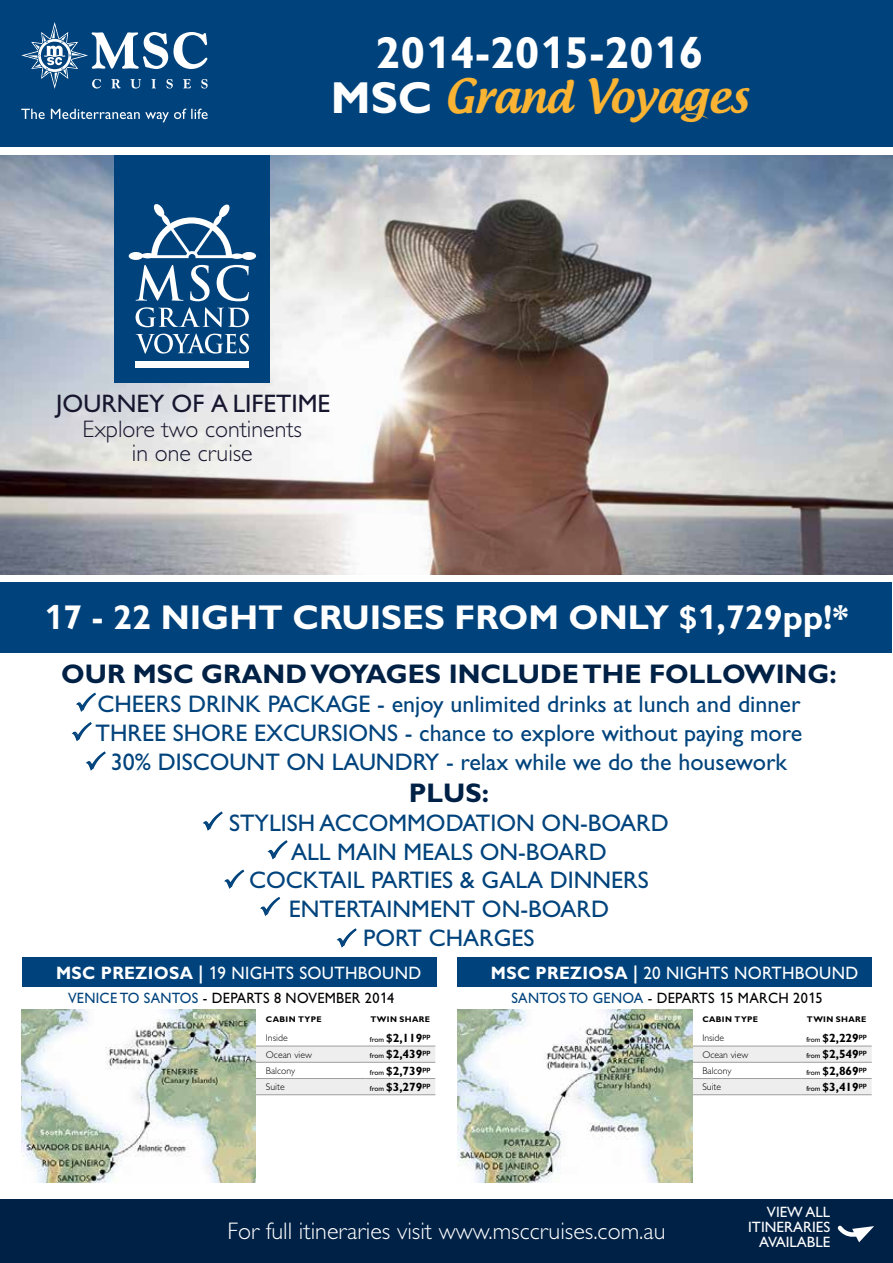
<style>
.page{position:relative;width:893px;height:1263px;background:#fff}
.page>*{position:absolute;margin:0;border:0;box-sizing:border-box;transform-origin:0 0}
.t1{font:500 45px "Androgyne";color:#fab332}
.t2{font:700 45px "MSCGS Std";color:#fff}
.t3{font:700 34.5px "MSCGS Std";color:#fff}
.t4{font:700 27px "MSCGS Std";color:#002146}
.t5{font:25.35px "MSCGS Std";color:#17162f}
.t6{font:24px/28.8px "MSCGS Std";color:#00437c;text-align:center}
.t7{font:300 24px "MSCGS Std";color:#fff}
.t8{font:300 24px/24px "MSCGS Std";color:#17162f;text-align:center}
.t9{font:700 18px "MSCGS Std";letter-spacing:.02em;color:#fff;scale:.95 1}
.t10{font:18px "MSCGS Std";letter-spacing:.02em;color:#fff;scale:.95 1}
.t11{font:15px "MSCGS Std";letter-spacing:.02em;color:#00437c;scale:.95 1}
.t12{font:15px/15px "MSCGS Std";color:#fff;text-align:right}
.t13{font:15px "MSCGS Std";letter-spacing:.02em;color:#000;scale:.95 1}
.t14{font:700 12px "Gill Sans Std";color:#000}
.t15{font:300 9.75px "MSCGS Std";color:#000}
.t16{font:700 8.25px "Gill Sans Std";letter-spacing:.045em;color:#000}
.s1{font-family:"MSCGS Std";font-weight:700;color:#fff}
.s2{font-family:"Gill Sans Std"}
.s3{font-weight:400}
.s4{font-family:"MSCGS Std";font-weight:400;font-size:7.35px}
.s5{color:#000}
</style>
<div class="page">
<div style="left:0;top:0;width:893px;height:147px;background:#00437c"></div>
<img style="left:0;top:155px;width:893px;height:419px">
<div style="left:1px;top:583px;width:891px;height:70px;background:#00437c"></div>
<svg style="left:21px;top:22px;width:187px;height:67px"></svg>
<svg style="left:21px;top:108px;width:187px;height:14px"></svg>
<div style="left:0;top:1199px;width:893px;height:64px;background:#002146"></div>
<div style="left:115px;top:155px;width:155px;height:228px;background:#00437c"></div>
<div style="left:135px;top:361px;width:114px;height:6px;background:#fff"></div>
<svg style="left:136px;top:307px;width:113px;height:20px"></svg>
<svg style="left:136px;top:334px;width:113px;height:20px"></svg>
<svg style="left:129px;top:204px;width:127px;height:97px"></svg>
<svg style="left:692px;top:1030px;width:180px;height:64px"></svg>
<hr style="left:692px;top:1046px;width:110px;height:1px;background:#9e9e9d">
<hr style="left:692px;top:1062px;width:110px;height:1px;background:#9e9e9d">
<hr style="left:692px;top:1078px;width:110px;height:1px;background:#9e9e9d">
<hr style="left:692px;top:1094px;width:110px;height:1px;background:#9e9e9d">
<hr style="left:802px;top:1046px;width:70px;height:1px;background:#9e9e9d">
<hr style="left:802px;top:1062px;width:70px;height:1px;background:#9e9e9d">
<hr style="left:802px;top:1078px;width:70px;height:1px;background:#9e9e9d">
<hr style="left:802px;top:1094px;width:70px;height:1px;background:#9e9e9d">
<div style="left:458px;top:958px;width:414px;height:29px;background:#00437c"></div>
<img style="left:458px;top:1009px;width:234px;height:174px">
<div style="left:22px;top:958px;width:414px;height:29px;background:#00437c"></div>
<svg style="left:256px;top:1045px;width:179px;height:49px"></svg>
<hr style="left:256px;top:1046px;width:109px;height:1px;background:#9e9e9d">
<hr style="left:256px;top:1062px;width:109px;height:1px;background:#9e9e9d">
<hr style="left:256px;top:1078px;width:109px;height:1px;background:#9e9e9d">
<hr style="left:256px;top:1094px;width:109px;height:1px;background:#9e9e9d">
<hr style="left:365px;top:1046px;width:70px;height:1px;background:#9e9e9d">
<hr style="left:365px;top:1062px;width:70px;height:1px;background:#9e9e9d">
<hr style="left:365px;top:1078px;width:70px;height:1px;background:#9e9e9d">
<hr style="left:365px;top:1094px;width:70px;height:1px;background:#9e9e9d">
<img style="left:21px;top:1009px;width:235px;height:174px">
<svg style="left:837px;top:1225px;width:37px;height:17px"></svg>
<svg style="left:76px;top:692px;width:20px;height:20px"></svg>
<svg style="left:71px;top:722px;width:21px;height:20px"></svg>
<svg style="left:85px;top:751px;width:21px;height:20px"></svg>
<svg style="left:202px;top:811px;width:21px;height:20px"></svg>
<svg style="left:267px;top:840px;width:21px;height:20px"></svg>
<svg style="left:224px;top:869px;width:21px;height:20px"></svg>
<svg style="left:260px;top:897px;width:21px;height:19px"></svg>
<svg style="left:336px;top:928px;width:21px;height:20px"></svg>
<h1 class="t2" style="left:376px;top:24px;width:330px">2014-2015-2016</h1>
<h1 class="t1" style="left:331px;top:67px;width:419px"><span class="s1">MSC</span> Grand Voyages</h1>
<p class="t5" style="left:56px;top:389px;width:275px">JOURNEY OF A LIFETIME</p>
<p class="t8" style="left:83px;top:418px;width:221px">Explore two continents in one cruise</p>
<h2 class="t3" style="left:44px;top:596px;width:806px">17 - 22 NIGHT CRUISES FROM ONLY $1,729pp!*</h2>
<p class="t4" style="left:61px;top:657px;width:777px">OUR MSC GRAND VOYAGES INCLUDE THE FOLLOWING:</p>
<p class="t6" style="left:95px;top:689px;width:708px">CHEERS DRINK PACKAGE - enjoy unlimited drinks at lunch and dinner<br>THREE SHORE EXCURSIONS - chance to explore without paying more<br>30% DISCOUNT ON LAUNDRY - relax while we do the housework</p>
<p class="t4" style="left:409px;top:775px;width:82px">PLUS:</p>
<p class="t6" style="left:229px;top:808px;width:441px">STYLISH ACCOMMODATION ON-BOARD<br>ALL MAIN MEALS ON-BOARD<br>COCKTAIL PARTIES &amp; GALA DINNERS<br>ENTERTAINMENT ON-BOARD<br>PORT CHARGES</p>
<p class="t9" style="left:56px;top:961px;width:197px">MSC PREZIOSA <span class="s2">|</span> <span class="s3">19 nights</span></p>
<p class="t10" style="left:299px;top:962px;width:130px">SOUTHBOUND</p>
<p class="t16" style="left:266px;top:1015px;width:57px">CABIN TYPE</p>
<p class="t16" style="left:370px;top:1015px;width:60px">TWI N SHARE</p>
<p class="t15" style="left:266px;top:1032px;width:23px">Inside</p>
<p class="t14" style="left:370px;top:1031px;width:62px"><span class="s4">from</span> $2,119<sup>PP</sup></p>
<p class="t15" style="left:266px;top:1048px;width:47px">Ocean view</p>
<p class="t14" style="left:370px;top:1047px;width:62px"><span class="s4">from</span> $2,439<sup>PP</sup></p>
<p class="t15" style="left:266px;top:1065px;width:31px">Balcony</p>
<p class="t14" style="left:370px;top:1063px;width:62px"><span class="s4">from</span> $2,739<sup>PP</sup></p>
<p class="t15" style="left:266px;top:1081px;width:20px">Suite</p>
<p class="t14" style="left:370px;top:1079px;width:62px"><span class="s4">from</span> $3,279<sup>PP</sup></p>
<p class="t11" style="left:68px;top:989px;width:172px">VENICE TO SANTOS <span class="s5">- Departs</span></p>
<p class="t13" style="left:274px;top:989px;width:128px">8 NOVEMBER 2014</p>
<p class="t9" style="left:491px;top:961px;width:197px">MSC PREZIOSA <span class="s2">|</span> <span class="s3">20 nights</span></p>
<p class="t10" style="left:734px;top:962px;width:132px">NORTHBOUND</p>
<p class="t11" style="left:511px;top:989px;width:174px">SANTOS TO GENOA <span class="s5">- Departs</span></p>
<p class="t13" style="left:719px;top:989px;width:111px">15 MARCH 2015</p>
<p class="t16" style="left:702px;top:1015px;width:57px">CABIN TYPE</p>
<p class="t16" style="left:807px;top:1015px;width:60px">TWI N SHARE</p>
<p class="t15" style="left:702px;top:1032px;width:23px">Inside</p>
<p class="t14" style="left:806px;top:1031px;width:62px"><span class="s4">from</span> $2,229<sup>PP</sup></p>
<p class="t15" style="left:702px;top:1048px;width:47px">Ocean view</p>
<p class="t14" style="left:806px;top:1047px;width:62px"><span class="s4">from</span> $2,549<sup>PP</sup></p>
<p class="t15" style="left:702px;top:1065px;width:31px">Balcony</p>
<p class="t14" style="left:806px;top:1063px;width:62px"><span class="s4">from</span> $2,869<sup>PP</sup></p>
<p class="t15" style="left:702px;top:1081px;width:20px">Suite</p>
<p class="t14" style="left:806px;top:1079px;width:62px"><span class="s4">from</span> $3,419<sup>PP</sup></p>
<p class="t7" style="left:228px;top:1217px;width:439px">For full itineraries visit www.msccruises.com.au</p>
<p class="t12" style="left:748px;top:1205px;width:84px">VIEW ALL<br>ITINERARIES<br>AVAILABLE</p>
</div>
